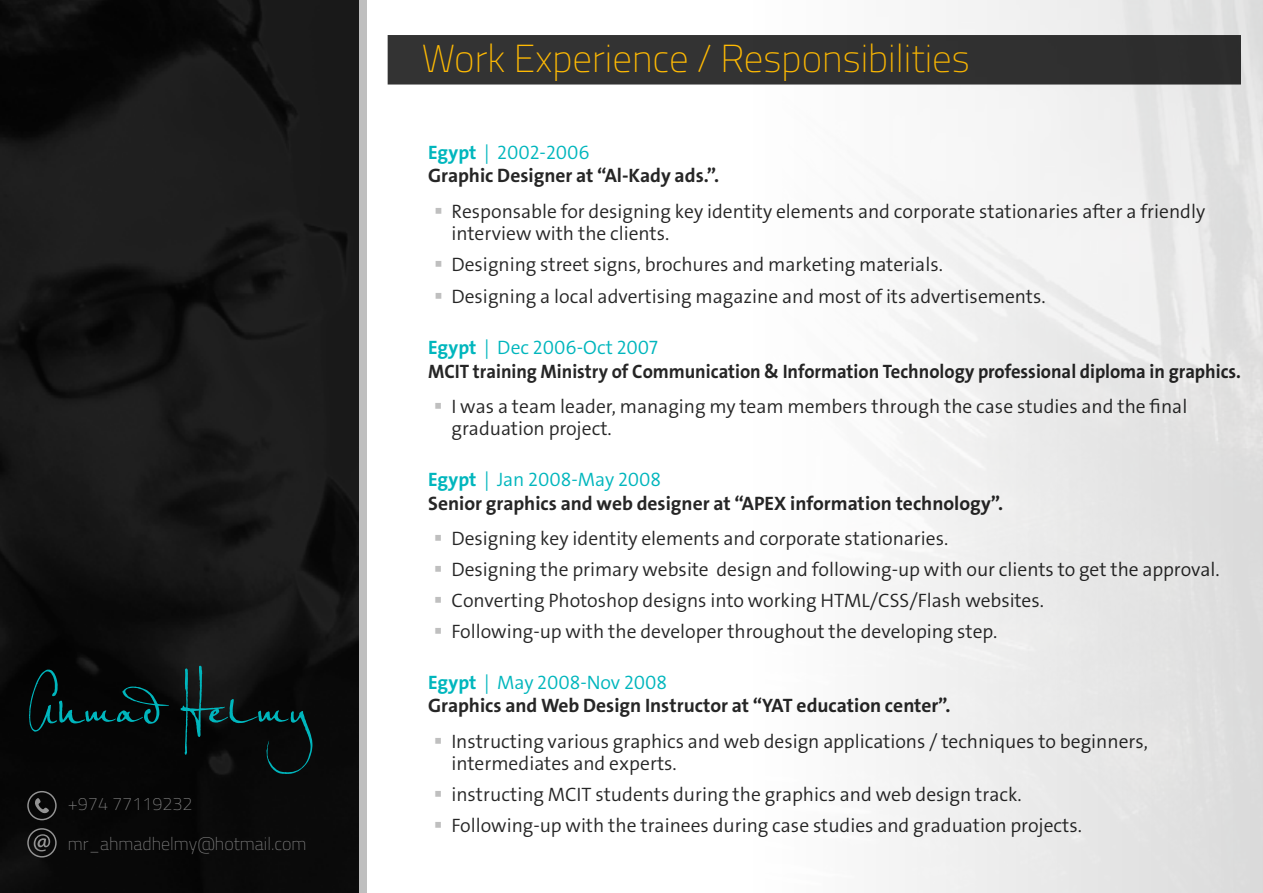
<style>
.page{position:relative;width:1263px;height:893px;background:#fff}
.page>*{position:absolute;margin:0;border:0;box-sizing:border-box;transform-origin:0 0}
.t1{font:100 39px "Titillium";color:#ffba03}
.t2{font:300 19.5px/31px "Bahij The Sans Arabic";color:#262626}
.t3{font:700 19.5px/23.4px "Bahij The Sans Arabic";color:#262626}
.t4{font:700 19.5px/23.4px "Bahij The Sans Arabic";color:#262626;scale:.95 1}
.t5{font:100 18px/39.3px "Titillium";color:#808080}
.s1{color:#00b6bd}
.s2{font-weight:300;color:#00b6bd}
</style>
<div class="page">
<img style="left:0;top:0;width:359px;height:893px">
<svg style="left:27px;top:791px;width:30px;height:29px"></svg>
<svg style="left:27px;top:828px;width:30px;height:29px"></svg>
<svg style="left:29px;top:665px;width:283px;height:109px;background:#081314"></svg>
<div style="left:388px;top:35px;width:853px;height:50px;background:#333"></div>
<p class="t5" style="left:68px;top:783px;width:240px">+974 77119232 mr_ahmadhelmy@hotmail.com</p>
<h1 class="t1" style="left:422px;top:30px;width:550px">Work Experience / Responsibilities</h1>
<p class="t3" style="left:428px;top:141px;width:293px"><span class="s1">Egypt</span> <span class="s2">| 2002-2006<br></span>Graphic Designer at “Al-Kady ads.”.</p>
<p class="t2" style="left:451px;top:200px;width:755px;line-height:22.5px">Responsable for designing key identity elements and corporate stationaries after a friendly interview with the clients.</p>
<p class="t2" style="left:451px;top:248px;width:596px;line-height:32px">Designing street signs, brochures and marketing materials.<br>Designing a local advertising magazine and most of its advertisements.</p>
<p class="t4" style="left:428px;top:336px;width:857px"><span class="s1">Egypt</span> <span class="s2">| Dec 2006-Oct 2007<br></span>MCIT training Ministry of Communication &amp; Information Technology professional diploma in graphics.</p>
<p class="t2" style="left:451px;top:395px;width:737px;line-height:22.5px">I was a team leader, managing my team members through the case studies and the final graduation project.</p>
<p class="t3" style="left:428px;top:468px;width:576px"><span class="s1">Egypt</span> <span class="s2">| Jan 2008-May 2008<br></span>Senior graphics and web designer at “APEX information technology”.</p>
<p class="t2" style="left:451px;top:523px;width:770px">Designing key identity elements and corporate stationaries.<br>Designing the primary website design and following-up with our clients to get the approval.<br>Converting Photoshop designs into working HTML/CSS/Flash websites.<br>Following-up with the developer throughout the developing step.</p>
<p class="t3" style="left:428px;top:671px;width:524px"><span class="s1">Egypt</span> <span class="s2">| May 2008-Nov 2008<br></span>Graphics and Web Design Instructor at “YAT education center”.</p>
<p class="t2" style="left:451px;top:730px;width:698px;line-height:22.5px">Instructing various graphics and web design applications / techniques to beginners, intermediates and experts.</p>
<p class="t2" style="left:451px;top:779px;width:632px">instructing MCIT students during the graphics and web design track.<br>Following-up with the trainees during case studies and graduation projects.</p>
</div>
